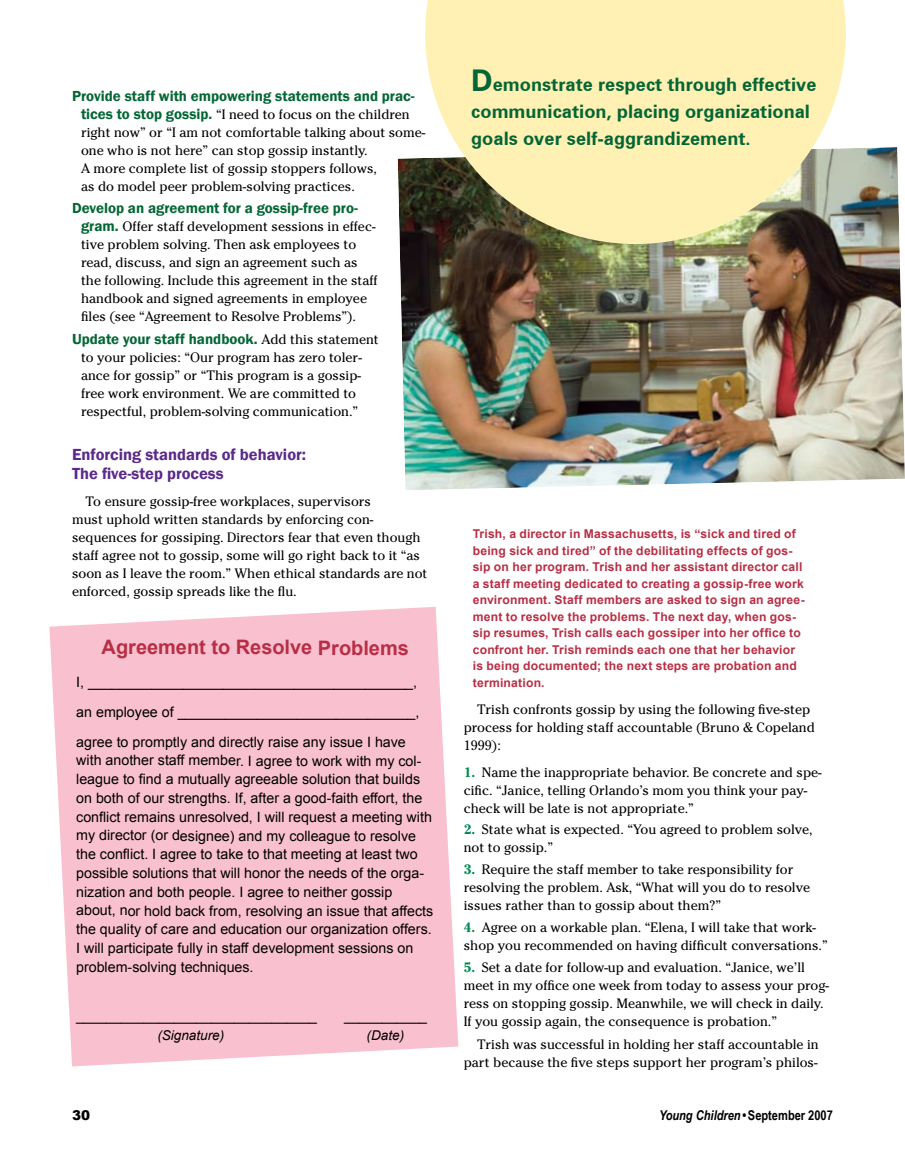
<style>
.page{position:relative;width:905px;height:1175px;background:#fff}
.page>*{position:absolute;margin:0;border:0;box-sizing:border-box;transform-origin:0 0}
.t1{font:700 19.95px "Arial";color:#b82e45}
.t2{font:700 18.6px/27px "Zurich BT";color:#036635}
.t3{font:600 16.5px/19.5px "Franklin Gothic";color:#5b298a}
.t4{font:600 15px "Franklin Gothic";color:#036635}
.t5{font:14.25px/18.8px "Arial";color:#000}
.t6{font:13.5px/18px "Cheltenham";color:#000}
.t7{font:13.5px "Arial";color:#000}
.t8{font:700 13.5px "Arial Narrow";color:#000}
.t9{font:italic 13.5px "Arial";color:#000}
.t10{font:900 13.5px "Arial";color:#000}
.t11{font:700 12.15px/16.5px "Arial";letter-spacing:.015em;color:#b82e45}
.s1{font-family:"Franklin Gothic";font-weight:600;font-size:15px;color:#036635}
.s2{font-family:"Cheltenham";font-weight:400;font-size:13.5px;color:#000}
.s3{font-size:30px}
.s4{font-weight:700;color:#008a51}
.s5{font-style:italic}
</style>
<div class="page">
<svg style="left:49px;top:607px;width:409px;height:459px;fill:#f9c0d0"></svg>
<img style="left:397px;top:147px;width:507px;height:343px">
<svg style="left:425px;top:0;width:420px;height:244px;fill:#fff0b4"></svg>
<p class="t4" style="left:72px;top:87px;width:344px">Provide staff with empowering statements and prac-</p>
<p class="t6" style="left:81px;top:105px;width:346px"><span class="s1">tices to stop gossip.</span> “I need to focus on the children right now” or “I am not comfortable talking about some&shy;one who is not here” can stop gossip instantly.<br>A more complete list of gossip stoppers follows,<br>as do model peer problem-solving practices.</p>
<p class="t4" style="left:72px;top:199px;width:287px">Develop an agreement for a gossip-free pro-</p>
<p class="t6" style="left:81px;top:217px;width:298px"><span class="s1">gram.</span> Offer staff development sessions in effec&shy;tive problem solving. Then ask employees to read, discuss, and sign an agreement such as the following. Include this agreement in the staff handbook and signed agreements in employee files (see “Agreement to Resolve Problems”).</p>
<p class="t4" style="left:72px;top:330px;width:308px">Update your staff handbook. <span class="s2">Add this statement</span></p>
<p class="t6" style="left:81px;top:348px;width:282px">to your policies: “Our program has zero toler&shy;ance for gossip” or “This program is a gossip&shy;free work environment. We are committed to respectful, problem-solving communication.”</p>
<p class="t3" style="left:72px;top:444px;width:235px">Enforcing standards of behavior:<br>The five-step process</p>
<p class="t6" style="left:72px;top:492px;width:357px;text-indent:14px">To ensure gossip-free workplaces, supervisors<br>must uphold written standards by enforcing con&shy;sequences for gossiping. Directors fear that even though staff agree not to gossip, some will go right back to it “as soon as I leave the room.” When ethical standards are not enforced, gossip spreads like the flu.</p>
<h1 class="t1" style="left:102px;top:634px;width:309px">Agreement to Resolve Problems</h1>
<p class="t5" style="left:76px;top:667px;width:345px;line-height:30px">I, _________________________________________, an employee of ______________________________, agree to promptly and directly raise any issue I have</p>
<p class="t5" style="left:76px;top:751px;width:359px">with another staff member. I agree to work with my col&shy;league to find a mutually agreeable solution that builds on both of our strengths. If, after a good-faith effort, the conflict remains unresolved, I will request a meeting with my director (or designee) and my colleague to resolve the conflict. I agree to take to that meeting at least two possible solutions that will honor the needs of the orga&shy;nization and both people. I agree to neither gossip about, nor hold back from, resolving an issue that affects the quality of care and education our organization offers.<br>I will participate fully in staff development sessions on problem-solving techniques.</p>
<p class="t7" style="left:76px;top:1007px;width:242px">________________________________</p>
<p class="t7" style="left:344px;top:1007px;width:84px">___________</p>
<p class="t9" style="left:157px;top:1026px;width:68px">(Signature)</p>
<p class="t9" style="left:366px;top:1026px;width:39px">(Date)</p>
<h2 class="t2" style="left:471px;top:71px;width:347px"><span class="s3">D</span>emonstrate respect through effective communication, placing organizational goals over self-aggrandizement.</h2>
<p class="t11" style="left:472px;top:526px;width:333px">Trish, a director in Massachusetts, is “sick and tired of being sick and tired” of the debilitating effects of gos&shy;sip on her program. Trish and her assistant director call a staff meeting dedicated to creating a gossip-free work environment. Staff members are asked to sign an agree&shy;ment to resolve the problems. The next day, when gos&shy;sip resumes, Trish calls each gossiper into her office to confront her. Trish reminds each one that her behavior is being documented; the next steps are probation and termination.</p>
<p class="t6" style="left:464px;top:700px;width:352px;text-indent:14px">Trish confronts gossip by using the following five-step process for holding staff accountable (Bruno &amp; Copeland<br>1999):</p>
<p class="t6" style="left:463px;top:763px;width:359px"><span class="s4">1.</span> Name the inappropriate behavior. Be concrete and spe&shy;cific. “Janice, telling Orlando’s mom you think your pay&shy;check will be late is not appropriate.”</p>
<p class="t6" style="left:463px;top:820px;width:350px"><span class="s4">2.</span> State what is expected. “You agreed to problem solve, not to gossip.”</p>
<p class="t6" style="left:463px;top:860px;width:348px"><span class="s4">3.</span> Require the staff member to take responsibility for resolving the problem. Ask, “What will you do to resolve issues rather than to gossip about them?”</p>
<p class="t6" style="left:463px;top:918px;width:365px"><span class="s4">4.</span> Agree on a workable plan. “Elena, I will take that work&shy;shop you recommended on having difficult conversations.”</p>
<p class="t6" style="left:463px;top:958px;width:367px"><span class="s4">5.</span> Set a date for follow-up and evaluation. “Janice, we’ll meet in my office one week from today to assess your prog&shy;ress on stopping gossip. Meanwhile, we will check in daily.<br>If you gossip again, the consequence is probation.”</p>
<p class="t6" style="left:464px;top:1035px;width:356px;text-align:right">Trish was successful in holding her staff accountable in part because the five steps support her program’s philos-</p>
<p class="t10" style="left:72px;top:1105px;width:20px">30</p>
<p class="t8" style="left:659px;top:1105px;width:175px"><span class="s5">Young Children</span> • September 2007</p>
</div>
